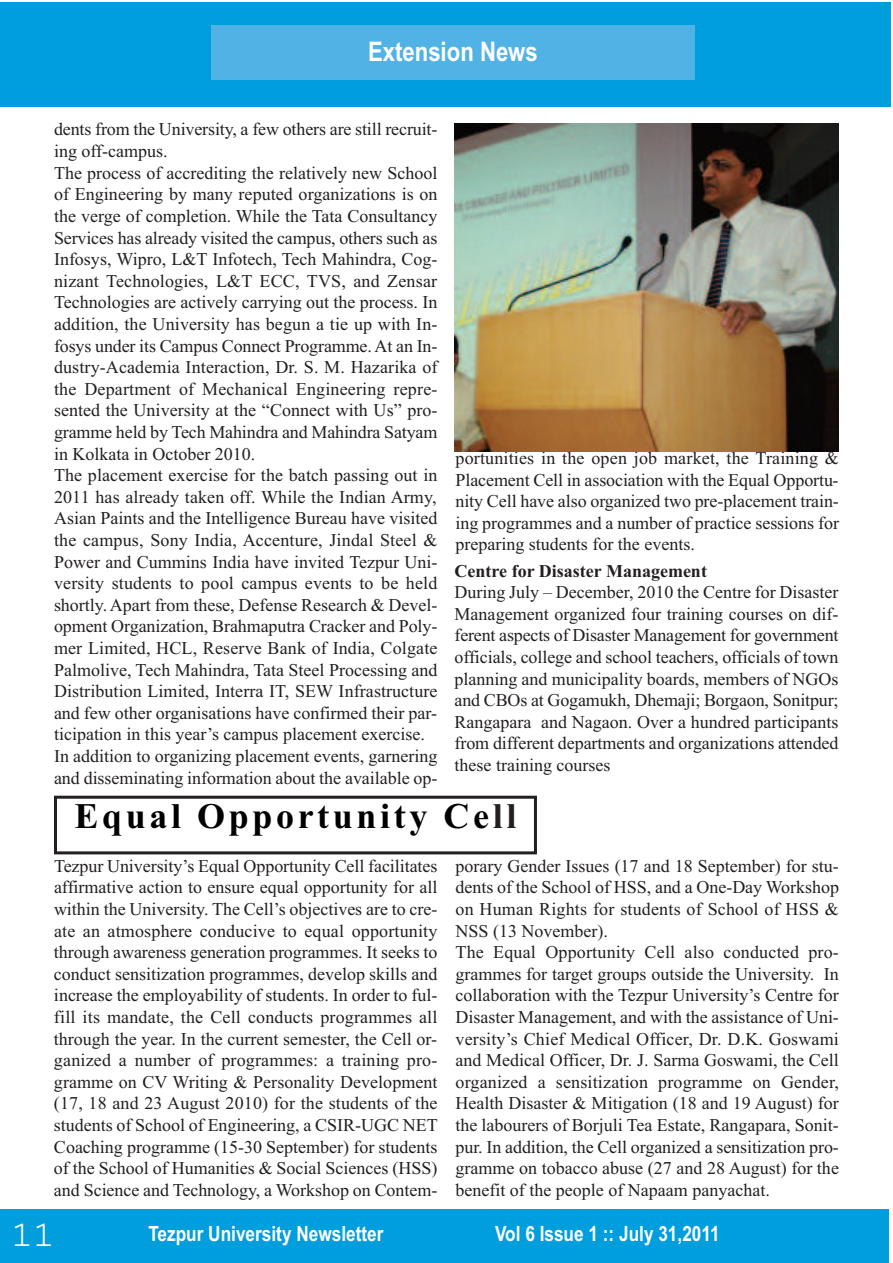
<style>
.page{position:relative;width:893px;height:1263px;background:#fff}
.page>*{position:absolute;margin:0;border:0;box-sizing:border-box;transform-origin:0 0}
.t1{font:700 36px "Times New Roman";letter-spacing:.1em;color:#000}
.t2{font:36px "Courier";color:#fff}
.t3{font:700 27px "Arial Narrow";color:#fff}
.t4{font:700 21px "Arial Narrow";color:#fff}
.t5{font:18px/21.6px "Times New Roman";color:#231f20;text-align:justify}
.t6{font:700 18px "Times New Roman";color:#231f20}
.s1{color:#231f20}
</style>
<div class="page">
<div style="left:0;top:1209px;width:889px;height:54px;background:#009edd"></div>
<div style="left:0;top:3px;width:891px;height:104px;background:#009edd"></div>
<div style="left:211px;top:25px;width:484px;height:55px;background:#51b3e5"></div>
<img style="left:454px;top:123px;width:385px;height:328px">
<div style="left:54px;top:796px;width:483px;height:58px;border:3px solid #231f20"></div>
<h2 class="t3" style="left:368px;top:36px;width:171px">Extension News</h2>
<p class="t5" style="left:54px;top:118px;width:385px;text-align:left">dents from the University, a few others are still recruit&shy;ing off-campus.<br>The process of accrediting the relatively new School of Engineering by many reputed organizations is on the verge of completion. While the Tata Consultancy Services has already visited the campus, others such as Infosys, Wipro, L&amp;T Infotech, Tech Mahindra, Cog&shy;nizant Technologies, L&amp;T ECC, TVS, and Zensar Technologies are actively carrying out the process. In addition, the University has begun a tie up with In&shy;fosys under its Campus Connect Programme. At an In&shy;dustry-Academia Interaction, Dr. S. M. Hazarika of the Department of Mechanical Engineering repre&shy;sented the University at the “Connect with Us” pro&shy;gramme held by Tech Mahindra and Mahindra Satyam in Kolkata in October 2010.<br>The placement exercise for the batch passing out in 2011 has already taken off. While the Indian Army, Asian Paints and the Intelligence Bureau have visited the campus, Sony India, Accenture, Jindal Steel &amp; Power and Cummins India have invited Tezpur Uni&shy;versity students to pool campus events to be held shortly. Apart from these, Defense Research &amp; Devel&shy;opment Organization, Brahmaputra Cracker and Poly&shy;mer Limited, HCL, Reserve Bank of India, Colgate Palmolive, Tech Mahindra, Tata Steel Processing and Distribution Limited, Interra IT, SEW Infrastructure and few other organisations have confirmed their par&shy;ticipation in this year’s campus placement exercise.<br>In addition to organizing placement events, garnering and disseminating information about the available op-</p>
<p class="t5" style="left:455px;top:447px;width:385px">portunities in the open job market, the Training &amp; Placement Cell in association with the Equal Opportu&shy;nity Cell have also organized two pre-placement train&shy;ing programmes and a number of practice sessions for preparing students for the events.</p>
<p class="t6" style="left:454px;top:560px;width:254px">Centre for Disaster Management</p>
<p class="t5" style="left:454px;top:581px;width:386px">During July – December, 2010 the Centre for Disaster Management organized four training courses on dif&shy;ferent aspects of Disaster Management for government officials, college and school teachers, officials of town planning and municipality boards, members of NGOs and CBOs at Gogamukh, Dhemaji; Borgaon, Sonitpur; Rangapara and Nagaon. Over a hundred participants from different departments and organizations attended these training courses</p>
<h1 class="t1" style="left:75px;top:794px;width:443px">Equal Opportunity Ce<span class="s1">ll</span></h1>
<p class="t5" style="left:54px;top:855px;width:385px">Tezpur University’s Equal Opportunity Cell facilitates affirmative action to ensure equal opportunity for all within the University. The Cell’s objectives are to cre&shy;ate an atmosphere conducive to equal opportunity through awareness generation programmes. It seeks to conduct sensitization programmes, develop skills and increase the employability of students. In order to ful&shy;fill its mandate, the Cell conducts programmes all through the year. In the current semester, the Cell or&shy;ganized a number of programmes: a training pro&shy;gramme on CV Writing &amp; Personality Development (17, 18 and 23 August 2010) for the students of the students of School of Engineering, a CSIR-UGC NET Coaching programme (15-30 September) for students of the School of Humanities &amp; Social Sciences (HSS) and Science and Technology, a Workshop on Contem-</p>
<p class="t5" style="left:455px;top:855px;width:385px;text-align:left">porary Gender Issues (17 and 18 September) for stu&shy;dents of the School of HSS, and a One-Day Workshop on Human Rights for students of School of HSS &amp; NSS (13 November).<br>The Equal Opportunity Cell also conducted pro&shy;grammes for target groups outside the University. In collaboration with the Tezpur University’s Centre for Disaster Management, and with the assistance of Uni&shy;versity’s Chief Medical Officer, Dr. D.K. Goswami and Medical Officer, Dr. J. Sarma Goswami, the Cell organized a sensitization programme on Gender, Health Disaster &amp; Mitigation (18 and 19 August) for the labourers of Borjuli Tea Estate, Rangapara, Sonit&shy;pur. In addition, the Cell organized a sensitization pro&shy;gramme on tobacco abuse (27 and 28 August) for the benefit of the people of Napaam panyachat.</p>
<h1 class="t2" style="left:11px;top:1223px;width:45px">11</h1>
<p class="t4" style="left:148px;top:1221px;width:237px">Tezpur University Newsletter</p>
<p class="t4" style="left:495px;top:1221px;width:226px">Vol 6 Issue 1 :: July 31,2011</p>
</div>
